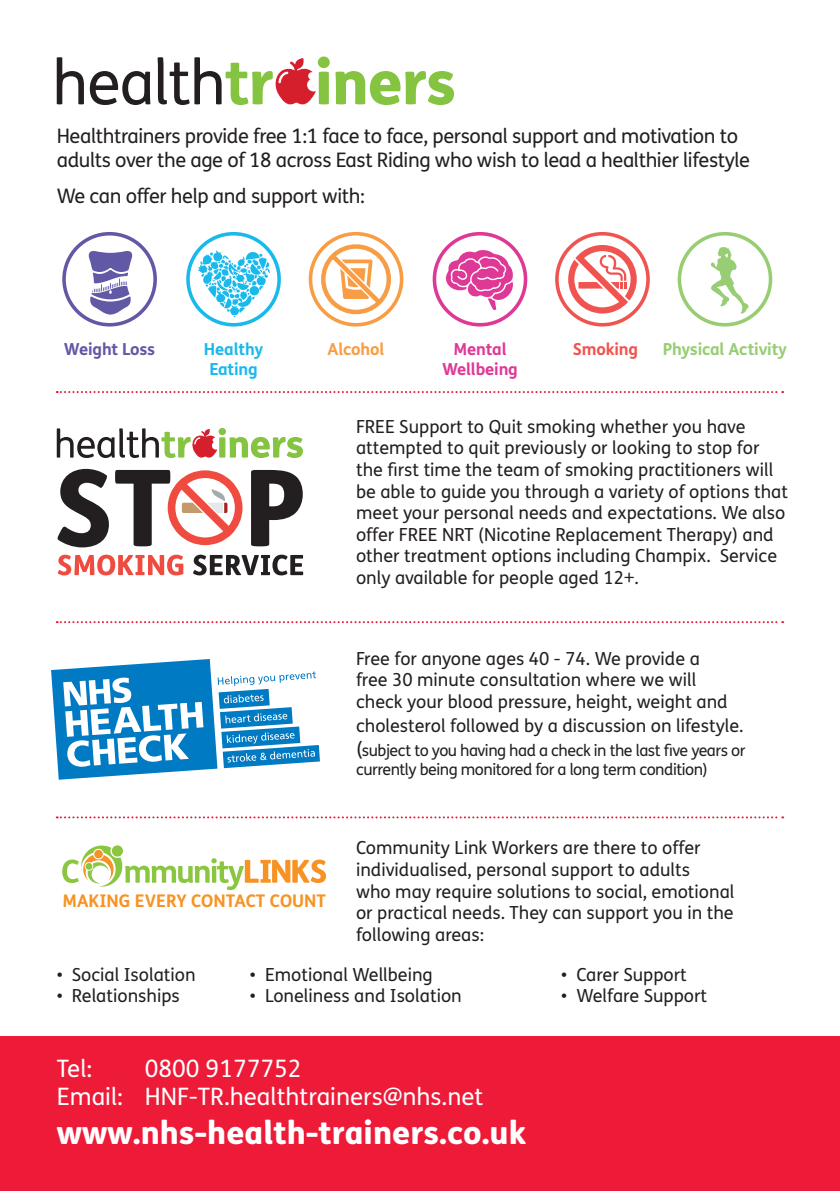
<style>
.page{position:relative;width:840px;height:1191px;background:#fff}
.page>*{position:absolute;margin:0;border:0;box-sizing:border-box;transform-origin:0 0}
.t1{font:800 32px "FS Me";color:#fff}
.t2{font:24px/28.8px "FS Me";color:#fff}
.t3{font:20px/24px "FS Me";letter-spacing:-.02em;color:#231f20}
.t4{font:18px/21.6px "FS Me";color:#231f20}
.t5{font:700 17.4px "FS Me";color:#f69324}
.t6{font:700 16.6px "FS Me";letter-spacing:-.01em;color:#97cd73}
.t7{font:700 16.6px/20px "FS Me";letter-spacing:-.01em;color:#de3996;text-align:center}
.t8{font:700 16.6px/20px "FS Me";letter-spacing:-.01em;color:#1ab9ec;text-align:center}
.t9{font:700 16.6px "FS Me";letter-spacing:-.01em;color:#6259a6}
.t10{font:700 16.6px "FS Me";letter-spacing:-.01em;color:#f89d44}
.t11{font:700 16.6px "FS Me";letter-spacing:-.01em;color:#f05450}
.t12{font:16px/19.2px "FS Me";letter-spacing:-.03em;color:#231f20}
.s1{font-size:20px}
</style>
<div class="page">
<svg style="left:57px;top:57px;width:27px;height:47px"></svg>
<svg style="left:90px;top:71px;width:60px;height:34px"></svg>
<svg style="left:335px;top:71px;width:119px;height:34px"></svg>
<svg style="left:157px;top:57px;width:172px;height:48px"></svg>
<svg style="left:186px;top:232px;width:95px;height:94px"></svg>
<svg style="left:308px;top:232px;width:95px;height:94px"></svg>
<svg style="left:432px;top:232px;width:95px;height:94px"></svg>
<svg style="left:62px;top:232px;width:95px;height:94px"></svg>
<svg style="left:677px;top:232px;width:94px;height:94px"></svg>
<svg style="left:555px;top:232px;width:94px;height:94px"></svg>
<svg style="left:57px;top:391px;width:725px;height:2px"></svg>
<svg style="left:57px;top:621px;width:725px;height:2px"></svg>
<svg style="left:57px;top:816px;width:725px;height:2px"></svg>
<svg style="left:57px;top:469px;width:185px;height:78px"></svg>
<svg style="left:57px;top:428px;width:246px;height:30px"></svg>
<svg style="left:251px;top:470px;width:51px;height:76px"></svg>
<svg style="left:193px;top:554px;width:110px;height:21px"></svg>
<svg style="left:58px;top:554px;width:125px;height:21px"></svg>
<svg style="left:51px;top:659px;width:269px;height:120px"></svg>
<div style="left:0;top:1036px;width:839px;height:155px;background:#ed1a38"></div>
<svg style="left:62px;top:845px;width:264px;height:45px"></svg>
<p class="t3" style="left:57px;top:124px;width:694px">Healthtrainers provide free 1:1 face to face, personal support and motivation to adults over the age of 18 across East Riding who wish to lead a healthier lifestyle</p>
<p class="t3" style="left:57px;top:184px;width:309px">We can offer help and support with:</p>
<p class="t9" style="left:64px;top:336px;width:93px">Weight Loss</p>
<p class="t8" style="left:204px;top:338px;width:61px">Healthy<br>Eating</p>
<p class="t10" style="left:327px;top:336px;width:58px">Alcohol</p>
<p class="t7" style="left:442px;top:338px;width:77px">Mental<br>Wellbeing</p>
<p class="t11" style="left:572px;top:336px;width:67px">Smoking</p>
<p class="t6" style="left:662px;top:336px;width:126px">Physical Activity</p>
<p class="t4" style="left:356px;top:415px;width:433px">FREE Support to Quit smoking whether you have attempted to quit previously or looking to stop for the first time the team of smoking practitioners will be able to guide you through a variety of options that meet your personal needs and expectations. We also offer FREE NRT (Nicotine Replacement Therapy) and other treatment options including Champix. Service only available for people aged 12+.</p>
<p class="t5" style="left:62px;top:887px;width:265px">MAKING EVERY CONTACT COUNT</p>
<p class="t4" style="left:356px;top:647px;width:373px">Free for anyone ages 40 - 74. We provide a free 30 minute consultation where we will check your blood pressure, height, weight and</p>
<p class="t4" style="left:356px;top:714px;width:389px">cholesterol followed by a discussion on lifestyle.</p>
<p class="t12" style="left:356px;top:740px;width:391px"><span class="s1">(</span>subject to you having had a check in the last five years or currently being monitored for a long term condition)</p>
<p class="t4" style="left:356px;top:837px;width:380px">Community Link Workers are there to offer individualised, personal support to adults<br>who may require solutions to social, emotional or practical needs. They can support you in the following areas:</p>
<p class="t4" style="left:57px;top:963px;width:140px">• Social Isolation</p>
<p class="t4" style="left:250px;top:963px;width:184px">• Emotional Wellbeing</p>
<p class="t4" style="left:561px;top:963px;width:127px">• Carer Support</p>
<p class="t4" style="left:57px;top:984px;width:124px">• Relationships</p>
<p class="t4" style="left:250px;top:984px;width:213px">• Loneliness and Isolation</p>
<p class="t4" style="left:561px;top:984px;width:147px">• Welfare Support</p>
<h2 class="t2" style="left:57px;top:1053px;width:37px">Tel:</h2>
<h2 class="t2" style="left:57px;top:1053px;width:428px;text-indent:88px">0800 9177752<br>Email: HNF-TR.healthtrainers@nhs.net</h2>
<h1 class="t1" style="left:57px;top:1107px;width:470px">www.nhs-health-trainers.co.uk</h1>
</div>
